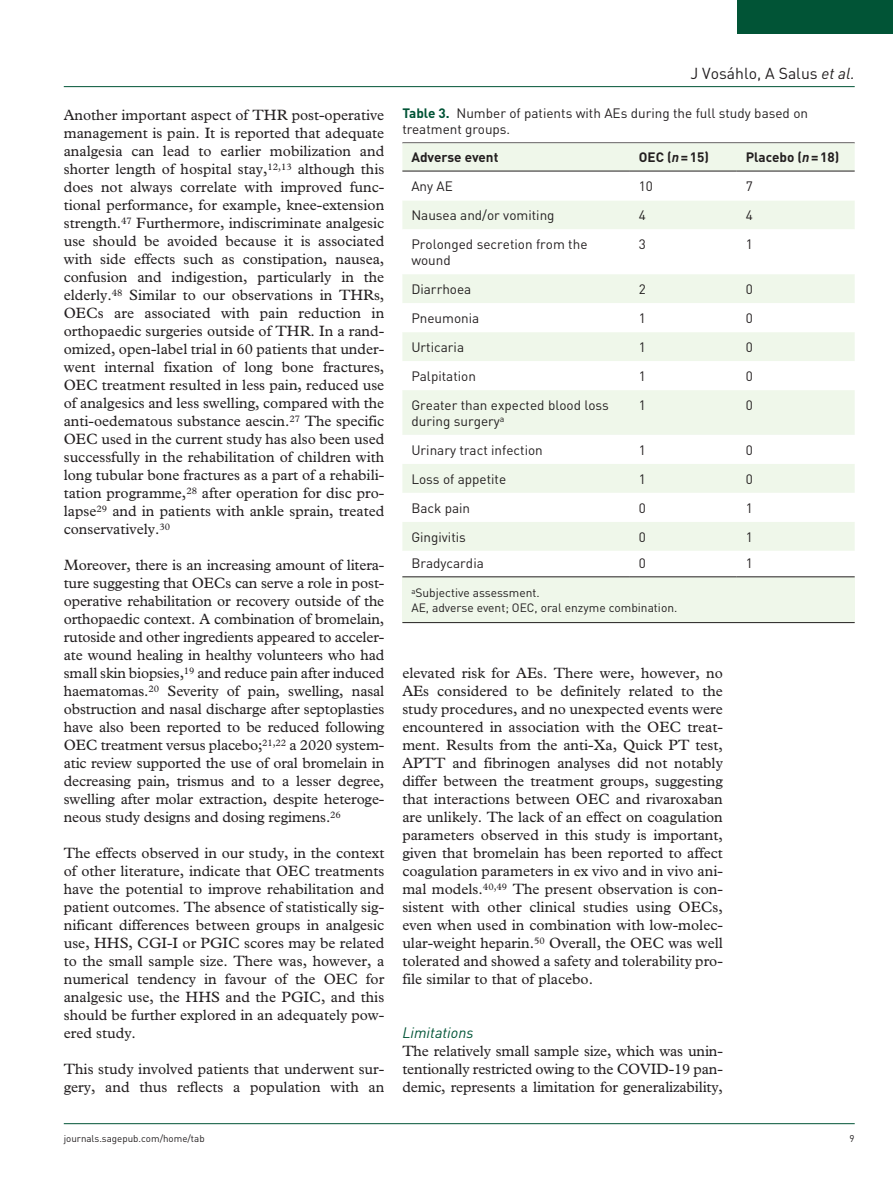
<style>
.page{position:relative;width:893px;height:1191px;background:#fff}
.page>*{position:absolute;margin:0;border:0;box-sizing:border-box;transform-origin:0 0}
.t1{font:15.75px "DIN";color:#231f20}
.t2{font:15px/18px "Plantin Std";color:#231f20;text-align:justify}
.t3{font:italic 15px "DIN";color:#015436}
.t4{font:13.5px/15.8px "DIN";color:#231f20}
.t5{font:700 13.5px "DIN";color:#231f20}
.t6{font:12px/14.2px "DIN";color:#231f20}
.t7{font:9.75px "DIN";color:#231f20}
.s1{font-style:italic}
.s2{font-weight:700;color:#015436}
</style>
<div class="page">
<hr style="left:64px;top:86px;width:791px;height:1px;background:#015436">
<hr style="left:64px;top:1123px;width:791px;height:1px;background:#015436">
<div style="left:738px;top:0;width:155px;height:34px;background:#015436"></div>
<div style="left:402px;top:576px;width:453px;height:47px;background:#eff7ea"></div>
<hr style="left:402px;top:622px;width:453px;height:1px;background:#231f20">
<svg style="left:402px;top:143px;width:453px;height:28px;background:#eaf2e6"></svg>
<svg style="left:402px;top:201px;width:453px;height:350px;fill:#eff7ea"></svg>
<hr style="left:402px;top:171px;width:228px;height:1px;background:#231f20">
<hr style="left:630px;top:171px;width:107px;height:1px;background:#231f20">
<hr style="left:737px;top:171px;width:118px;height:1px;background:#231f20">
<hr style="left:402px;top:576px;width:228px;height:1px;background:#231f20">
<hr style="left:630px;top:576px;width:107px;height:1px;background:#231f20">
<hr style="left:737px;top:576px;width:118px;height:1px;background:#231f20">
<p class="t2" style="left:64px;top:106px;width:322px">Another important aspect of THR post-operative management is pain. It is reported that adequate analgesia can lead to earlier mobilization and shorter length of hospital stay,<sup>12,13</sup> although this does not always correlate with improved func&shy;tional performance, for example, knee-extension strength.<sup>47</sup> Furthermore, indiscriminate analgesic use should be avoided because it is associated with side effects such as constipation, nausea, confusion and indigestion, particularly in the elderly.<sup>48</sup> Similar to our observations in THRs, OECs are associated with pain reduction in orthopaedic surgeries outside of THR. In a rand&shy;omized, open-label trial in 60 patients that under&shy;went internal fixation of long bone fractures, OEC treatment resulted in less pain, reduced use of analgesics and less swelling, compared with the anti-oedematous substance aescin.<sup>27</sup> The specific OEC used in the current study has also been used successfully in the rehabilitation of children with long tubular bone fractures as a part of a rehabili&shy;tation programme,<sup>28</sup> after operation for disc pro&shy;lapse<sup>29</sup> and in patients with ankle sprain, treated conservatively.<sup>30</sup></p>
<p class="t2" style="left:64px;top:556px;width:322px">Moreover, there is an increasing amount of litera&shy;ture suggesting that OECs can serve a role in post&shy;operative rehabilitation or recovery outside of the orthopaedic context. A combination of bromelain, rutoside and other ingredients appeared to acceler&shy;ate wound healing in healthy volunteers who had small skin biopsies,<sup>19</sup> and reduce pain after induced haematomas.<sup>20</sup> Severity of pain, swelling, nasal obstruction and nasal discharge after septoplasties have also been reported to be reduced following OEC treatment versus placebo;<sup>21,22</sup> a 2020 system&shy;atic review supported the use of oral bromelain in decreasing pain, trismus and to a lesser degree, swelling after molar extraction, despite heteroge&shy;neous study designs and dosing regimens.<sup>26</sup></p>
<p class="t2" style="left:64px;top:844px;width:322px">The effects observed in our study, in the context of other literature, indicate that OEC treatments have the potential to improve rehabilitation and patient outcomes. The absence of statistically sig&shy;nificant differences between groups in analgesic use, HHS, CGI-I or PGIC scores may be related to the small sample size. There was, however, a numerical tendency in favour of the OEC for analgesic use, the HHS and the PGIC, and this should be further explored in an adequately pow&shy;ered study.</p>
<p class="t2" style="left:64px;top:1060px;width:322px">This study involved patients that underwent sur&shy;gery, and thus reflects a population with an</p>
<p class="t1" style="left:690px;top:63px;width:166px">J Vosáhlo, A Salus <span class="s1">et al.</span></p>
<p class="t4" style="left:402px;top:105px;width:407px"><span class="s2">Table 3.</span> Number of patients with AEs during the full study based on treatment groups.</p>
<p class="t5" style="left:411px;top:148px;width:89px">Adverse event</p>
<p class="t5" style="left:639px;top:148px;width:72px">OEC (<span class="s1">n</span>=15)</p>
<p class="t5" style="left:746px;top:148px;width:95px">Placebo (<span class="s1">n</span>=18)</p>
<p class="t4" style="left:411px;top:178px;width:43px">Any AE</p>
<p class="t4" style="left:639px;top:178px;width:16px">10</p>
<p class="t4" style="left:746px;top:178px;width:9px">7</p>
<p class="t4" style="left:411px;top:207px;width:145px">Nausea and/or vomiting</p>
<p class="t4" style="left:639px;top:207px;width:9px">4</p>
<p class="t4" style="left:746px;top:207px;width:9px">4</p>
<p class="t4" style="left:411px;top:236px;width:178px">Prolonged secretion from the wound</p>
<p class="t4" style="left:639px;top:236px;width:9px">3</p>
<p class="t4" style="left:746px;top:236px;width:9px">1</p>
<p class="t4" style="left:411px;top:281px;width:61px">Diarrhoea</p>
<p class="t4" style="left:639px;top:281px;width:9px">2</p>
<p class="t4" style="left:746px;top:281px;width:9px">0</p>
<p class="t4" style="left:411px;top:310px;width:69px">Pneumonia</p>
<p class="t4" style="left:639px;top:310px;width:9px">1</p>
<p class="t4" style="left:746px;top:310px;width:9px">0</p>
<p class="t4" style="left:411px;top:339px;width:54px">Urticaria</p>
<p class="t4" style="left:639px;top:339px;width:9px">1</p>
<p class="t4" style="left:746px;top:339px;width:9px">0</p>
<p class="t4" style="left:411px;top:368px;width:66px">Palpitation</p>
<p class="t4" style="left:639px;top:368px;width:9px">1</p>
<p class="t4" style="left:746px;top:368px;width:9px">0</p>
<p class="t4" style="left:411px;top:397px;width:199px">Greater than expected blood loss during surgery<sup>a</sup></p>
<p class="t4" style="left:639px;top:397px;width:9px">1</p>
<p class="t4" style="left:746px;top:397px;width:9px">0</p>
<p class="t4" style="left:411px;top:442px;width:133px">Urinary tract infection</p>
<p class="t4" style="left:639px;top:442px;width:9px">1</p>
<p class="t4" style="left:746px;top:442px;width:9px">0</p>
<p class="t4" style="left:411px;top:471px;width:96px">Loss of appetite</p>
<p class="t4" style="left:639px;top:471px;width:9px">1</p>
<p class="t4" style="left:746px;top:471px;width:9px">0</p>
<p class="t4" style="left:411px;top:500px;width:60px">Back pain</p>
<p class="t4" style="left:639px;top:500px;width:9px">0</p>
<p class="t4" style="left:746px;top:500px;width:9px">1</p>
<p class="t4" style="left:411px;top:529px;width:56px">Gingivitis</p>
<p class="t4" style="left:639px;top:529px;width:9px">0</p>
<p class="t4" style="left:746px;top:529px;width:9px">1</p>
<p class="t4" style="left:411px;top:555px;width:74px">Bradycardia</p>
<p class="t4" style="left:639px;top:555px;width:9px">0</p>
<p class="t4" style="left:746px;top:555px;width:9px">1</p>
<p class="t6" style="left:411px;top:586px;width:267px"><sup>a</sup>Subjective assessment.<br>AE, adverse event; OEC, oral enzyme combination.</p>
<p class="t2" style="left:402px;top:664px;width:322px">elevated risk for AEs. There were, however, no AEs considered to be definitely related to the study procedures, and no unexpected events were encountered in association with the OEC treat&shy;ment. Results from the anti-Xa, Quick PT test, APTT and fibrinogen analyses did not notably differ between the treatment groups, suggesting that interactions between OEC and rivaroxaban are unlikely. The lack of an effect on coagulation parameters observed in this study is important, given that bromelain has been reported to affect coagulation parameters in ex vivo and in vivo ani&shy;mal models.<sup>40,49</sup> The present observation is con&shy;sistent with other clinical studies using OECs, even when used in combination with low-molec&shy;ular-weight heparin.<sup>50</sup> Overall, the OEC was well tolerated and showed a safety and tolerability pro&shy;file similar to that of placebo.</p>
<p class="t3" style="left:402px;top:1023px;width:73px">Limitations</p>
<p class="t2" style="left:402px;top:1042px;width:322px">The relatively small sample size, which was unin&shy;tentionally restricted owing to the COVID-19 pan&shy;demic, represents a limitation for generalizability,</p>
<p class="t7" style="left:64px;top:1132px;width:142px">journals.sagepub.com/home/tab</p>
<p class="t7" style="left:850px;top:1132px;width:7px">9</p>
</div>
